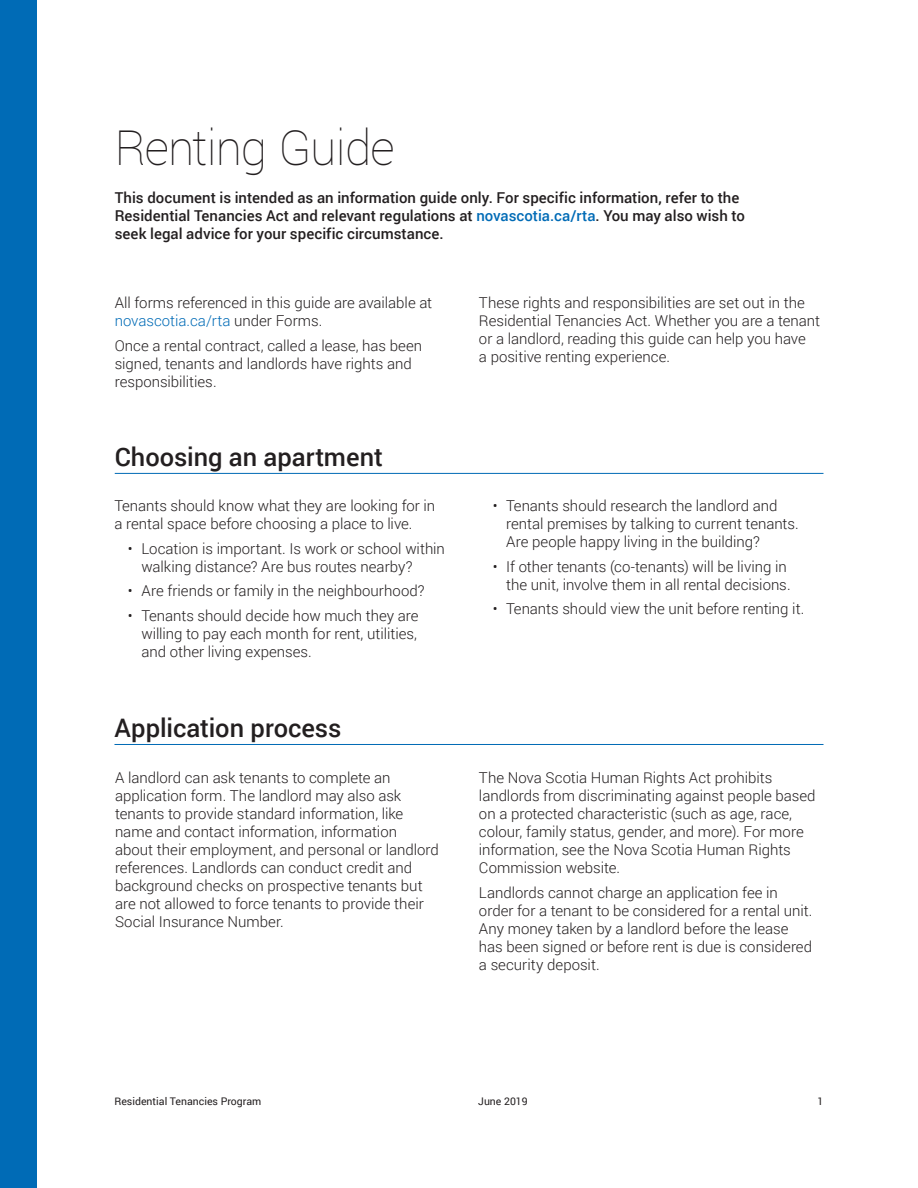
<style>
.page{position:relative;width:918px;height:1188px;background:#fff}
.page>*{position:absolute;margin:0;border:0;box-sizing:border-box;transform-origin:0 0}
.Body{font:100 48px "Roboto";letter-spacing:-.02em;color:#231f20}
.t1{font:500 25.5px "Roboto";color:#231f20}
.Body-2{font:300 15px/18px "Roboto";color:#231f20}
.Body-3{font:500 15px/18px "Roboto";color:#231f20}
.t2{font:10.5px "Roboto";color:#231f20}
.s1{color:#006bb6}
</style>
<div class="page">
<div style="left:0;top:0;width:37px;height:1188px;background:#006bb6"></div>
<hr style="left:115px;top:473px;width:709px;height:1px;background:#006bb6">
<hr style="left:114px;top:744px;width:709px;height:1px;background:#006bb6">
<p class="Body" style="left:115px;top:115px;width:282px">Renting Guide</p>
<p class="Body-3" style="left:115px;top:188px;width:632px">This document is intended as an information guide only. For specific information, refer to the<br>Residential Tenancies Act and relevant regulations at <span class="s1">novascotia.ca/rta</span>. You may also wish to seek legal advice for your specific circumstance.</p>
<p class="Body-2" style="left:115px;top:294px;width:319px">All forms referenced in this guide are available at <span class="s1">novascotia.ca/rta</span> under Forms.</p>
<p class="Body-2" style="left:115px;top:336px;width:309px">Once a rental contract, called a lease, has been signed, tenants and landlords have rights and responsibilities.</p>
<h2 class="t1" style="left:115px;top:439px;width:270px">Choosing an apartment</h2>
<p class="Body-2" style="left:114px;top:496px;width:322px">Tenants should know what they are looking for in a rental space before choosing a place to live.</p>
<p class="Body-2" style="left:141px;top:539px;width:305px;text-indent:-14px">• Location is important. Is work or school within walking distance? Are bus routes nearby?</p>
<p class="Body-2" style="left:128px;top:581px;width:298px">• Are friends or family in the neighbourhood?</p>
<p class="Body-2" style="left:141px;top:606px;width:279px;text-align:justify;text-indent:-14px">• Tenants should decide how much they are willing to pay each month for rent, utilities, and other living expenses.</p>
<h2 class="t1" style="left:114px;top:710px;width:228px">Application process</h2>
<p class="Body-2" style="left:479px;top:294px;width:343px">These rights and responsibilities are set out in the Residential Tenancies Act. Whether you are a tenant or a landlord, reading this guide can help you have<br>a positive renting experience.</p>
<p class="Body-2" style="left:506px;top:496px;width:294px;text-indent:-14px">• Tenants should research the landlord and rental premises by talking to current tenants.<br>Are people happy living in the building?</p>
<p class="Body-2" style="left:493px;top:557px;width:299px;text-align:right">• If other tenants (co-tenants) will be living in the unit, involve them in all rental decisions.</p>
<p class="Body-2" style="left:493px;top:599px;width:313px">• Tenants should view the unit before renting it.</p>
<p class="Body-2" style="left:115px;top:768px;width:325px">A landlord can ask tenants to complete an application form. The landlord may also ask tenants to provide standard information, like name and contact information, information about their employment, and personal or landlord references. Landlords can conduct credit and background checks on prospective tenants but are not allowed to force tenants to provide their Social Insurance Number.</p>
<p class="Body-2" style="left:479px;top:768px;width:338px">The Nova Scotia Human Rights Act prohibits landlords from discriminating against people based on a protected characteristic (such as age, race, colour, family status, gender, and more). For more information, see the Nova Scotia Human Rights Commission website.</p>
<p class="Body-2" style="left:479px;top:883px;width:335px">Landlords cannot charge an application fee in order for a tenant to be considered for a rental unit.<br>Any money taken by a landlord before the lease has been signed or before rent is due is considered a security deposit.</p>
<p class="t2" style="left:114px;top:1093px;width:148px">Residential Tenancies Program</p>
<p class="t2" style="left:478px;top:1093px;width:51px">June 2019</p>
<p class="t2" style="left:818px;top:1093px;width:7px">1</p>
</div>
